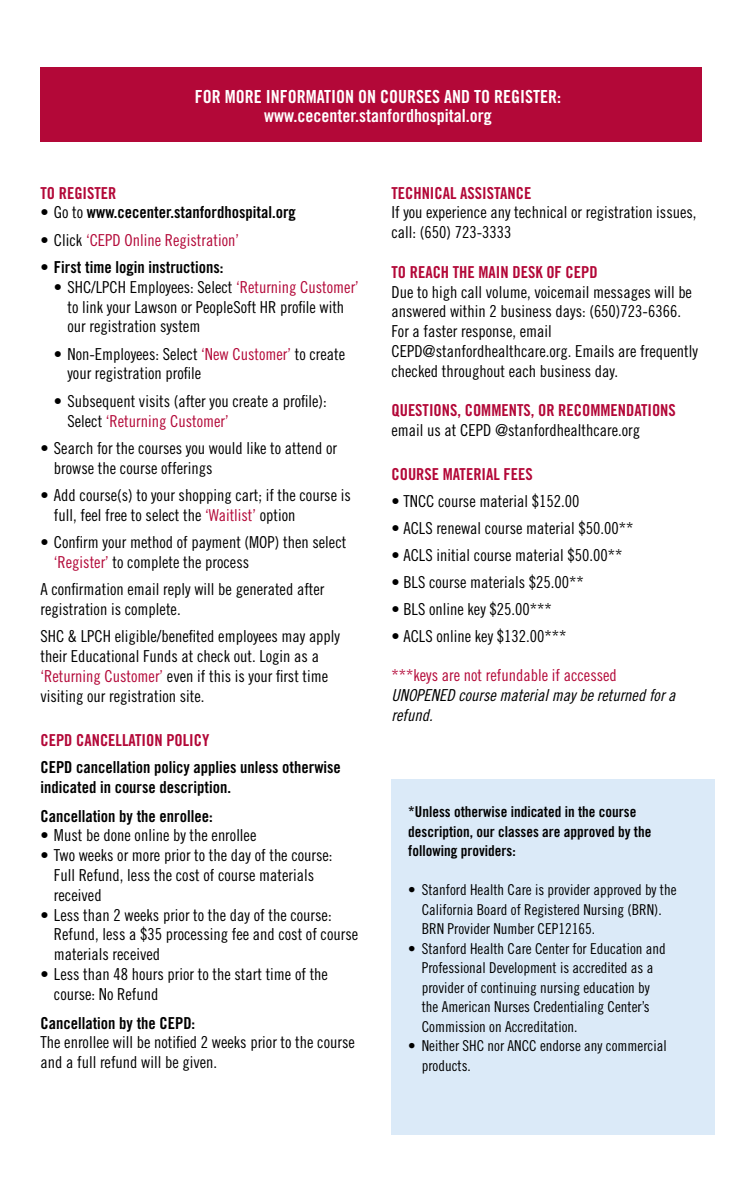
<style>
.page{position:relative;width:756px;height:1188px;background:#fff}
.page>*{position:absolute;margin:0;border:0;box-sizing:border-box;transform-origin:0 0}
.t1{font:18px/19.5px "Trade Gothic Bold Cond Twenty";color:#fff;text-align:center}
.t2{font:16.5px/19.8px "Trade Gothic Cond Eighteen";color:#000}
.t3{font:16.5px/19.8px "Trade Gothic Bold Cond Twenty";color:#000}
.t4{font:16.5px "Trade Gothic Bold Cond Twenty";color:#b30838}
.t5{font:16.5px "Trade Gothic Cond Eighteen";color:#b30838}
.t6{font:16.5px/19.8px "Trade Gothic Cond Eighteen Obl";color:#000}
.t7{font:15px/19.5px "Trade Gothic Cond Eighteen";color:#000}
.t8{font:15px/19.5px "Trade Gothic Bold Cond Twenty";color:#000}
.s1{font-family:"Trade Gothic Cond Eighteen"}
.s2{color:#000}
.s3{color:#b30838}
</style>
<div class="page">
<div style="left:40px;top:68px;width:662px;height:74px;background:#b30838"></div>
<div style="left:392px;top:780px;width:324px;height:355px;background:#dbeaf8"></div>
<p class="t1" style="left:195px;top:87px;width:368px">FOR MORE INFORMATION ON COURSES AND TO REGISTER: www.cecenter.stanfordhospital.org</p>
<p class="t4" style="left:40px;top:183px;width:78px">TO REGISTER</p>
<p class="t3" style="left:40px;top:202px;width:257px"><span class="s1">• Go to</span> www.cecenter.stanfordhospital.org</p>
<p class="t5" style="left:40px;top:230px;width:200px"><span class="s2">• Click</span> ‘CEPD Online Registration’</p>
<p class="t3" style="left:40px;top:257px;width:184px">• First time login instructions:</p>
<p class="t2" style="left:67px;top:277px;width:293px;text-indent:-13px">• SHC/LPCH Employees: Select <span class="s3">‘Returning Customer’ </span>to link your Lawson or PeopleSoft HR profile with our registration system</p>
<p class="t2" style="left:67px;top:344px;width:279px;text-indent:-13px">• Non-Employees: Select <span class="s3">‘New Customer’</span> to create your registration profile</p>
<p class="t2" style="left:67px;top:391px;width:261px;text-indent:-13px">• Subsequent visits (after you create a profile):<br>Select <span class="s3">‘Returning Customer’</span></p>
<p class="t2" style="left:54px;top:438px;width:285px;text-indent:-13px">• Search for the courses you would like to attend or browse the course offerings</p>
<p class="t2" style="left:54px;top:485px;width:298px;text-indent:-13px">• Add course(s) to your shopping cart; if the course is full, feel free to select the <span class="s3">‘Waitlist’</span> option</p>
<p class="t2" style="left:54px;top:532px;width:294px;text-indent:-13px">• Confirm your method of payment (MOP) then select <span class="s3">‘Register’</span> to complete the process</p>
<p class="t2" style="left:40px;top:579px;width:286px">A confirmation email reply will be generated after registration is complete.</p>
<p class="t2" style="left:40px;top:626px;width:301px">SHC &amp; LPCH eligible/benefited employees may apply their Educational Funds at check out. Login as a <span class="s3">‘Returning Customer’</span> even if this is your first time visiting our registration site.</p>
<p class="t4" style="left:40px;top:730px;width:170px">CEPD CANCELLATION POLICY</p>
<p class="t3" style="left:40px;top:757px;width:302px">CEPD cancellation policy applies unless otherwise indicated in course description.</p>
<p class="t3" style="left:40px;top:806px;width:174px">Cancellation by the enrollee:</p>
<p class="t2" style="left:40px;top:825px;width:218px">• Must be done online by the enrollee</p>
<p class="t2" style="left:54px;top:845px;width:280px;text-indent:-13px">• Two weeks or more prior to the day of the course:<br>Full Refund, less the cost of course materials received</p>
<p class="t2" style="left:54px;top:905px;width:306px;text-indent:-13px">• Less than 2 weeks prior to the day of the course:<br>Refund, less a $35 processing fee and cost of course materials received</p>
<p class="t2" style="left:54px;top:964px;width:276px;text-indent:-13px">• Less than 48 hours prior to the start time of the course: No Refund</p>
<p class="t3" style="left:40px;top:1013px;width:156px">Cancellation by the CEPD:</p>
<p class="t2" style="left:40px;top:1032px;width:316px">The enrollee will be notified 2 weeks prior to the course and a full refund will be given.</p>
<p class="t4" style="left:392px;top:183px;width:141px">TECHNICAL ASSISTANCE</p>
<p class="t2" style="left:392px;top:202px;width:307px">If you experience any technical or registration issues, call: (650) 723-3333</p>
<p class="t4" style="left:392px;top:262px;width:206px">TO REACH THE MAIN DESK OF CEPD</p>
<p class="t2" style="left:392px;top:282px;width:308px">Due to high call volume, voicemail messages will be answered within 2 business days: (650)723-6366.<br>For a faster response, email CEPD@stanfordhealthcare.org. Emails are frequently checked throughout each business day.</p>
<p class="t4" style="left:392px;top:400px;width:286px">QUESTIONS, COMMENTS, OR RECOMMENDATIONS</p>
<p class="t2" style="left:392px;top:420px;width:250px">email us at CEPD @stanfordhealthcare.org</p>
<p class="t4" style="left:392px;top:464px;width:143px">COURSE MATERIAL FEES</p>
<p class="t2" style="left:392px;top:491px;width:189px">• TNCC course material $152.00</p>
<p class="t2" style="left:392px;top:518px;width:243px">• ACLS renewal course material $50.00**</p>
<p class="t2" style="left:392px;top:545px;width:232px">• ACLS initial course material $50.00**</p>
<p class="t2" style="left:392px;top:572px;width:194px">• BLS course materials $25.00**</p>
<p class="t2" style="left:392px;top:599px;width:162px">• BLS online key $25.00***</p>
<p class="t2" style="left:392px;top:626px;width:176px">• ACLS online key $132.00***</p>
<p class="t5" style="left:392px;top:666px;width:227px">***keys are not refundable if accessed</p>
<p class="t6" style="left:392px;top:685px;width:286px">UNOPENED course material may be returned for a refund.</p>
<p class="t8" style="left:408px;top:802px;width:245px">*Unless otherwise indicated in the course description, our classes are approved by the following providers:</p>
<p class="t7" style="left:422px;top:880px;width:256px;text-indent:-14px">• Stanford Health Care is provider approved by the<br>California Board of Registered Nursing (BRN).<br>BRN Provider Number CEP12165.</p>
<p class="t7" style="left:422px;top:938px;width:246px;text-indent:-14px">• Stanford Health Care Center for Education and Professional Development is accredited as a provider of continuing nursing education by the American Nurses Credentialing Center’s Commission on Accreditation.</p>
<p class="t7" style="left:422px;top:1036px;width:246px;text-indent:-14px">• Neither SHC nor ANCC endorse any commercial products.</p>
</div>
